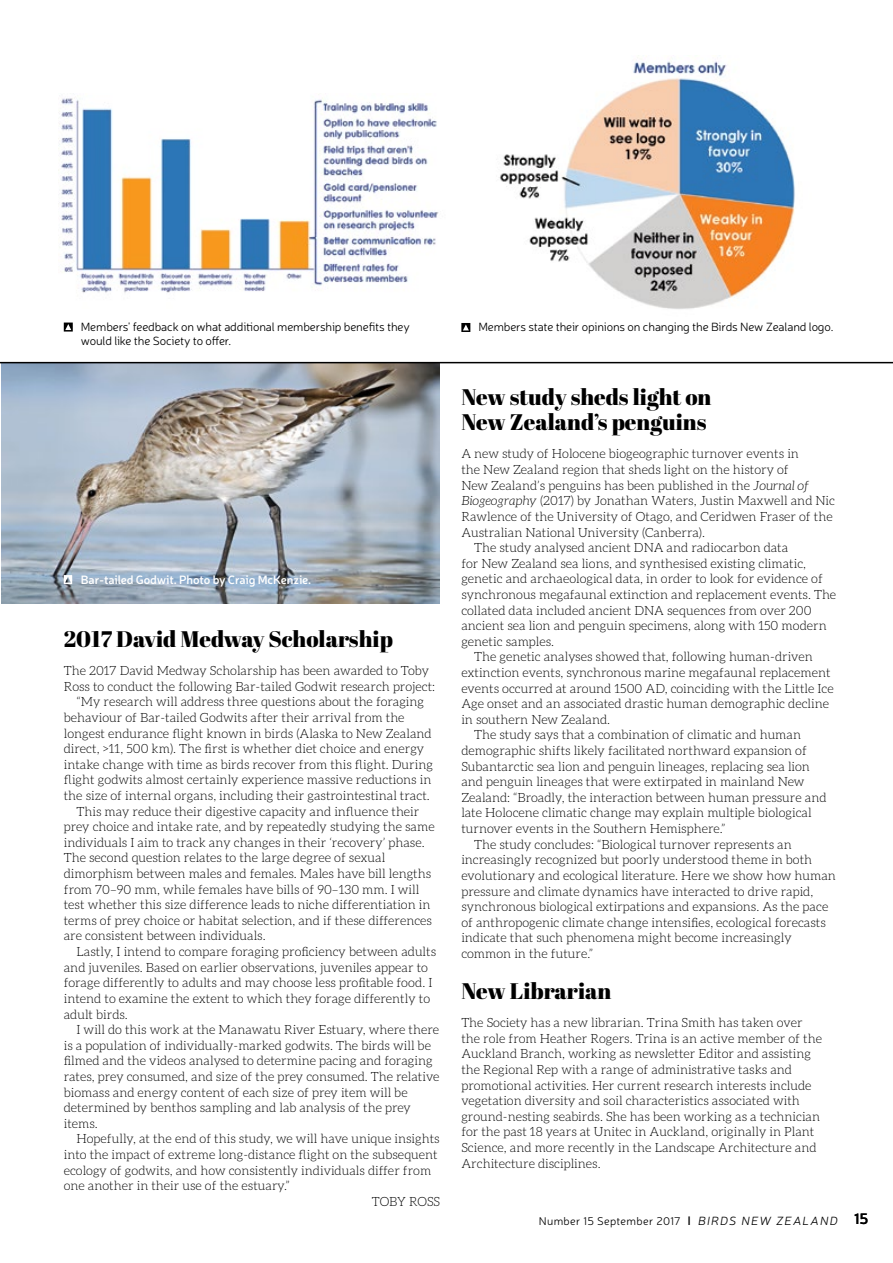
<style>
.page{position:relative;width:893px;height:1263px;background:#fff}
.page>*{position:absolute;margin:0;border:0;box-sizing:border-box;transform-origin:0 0}
.t1{font:22.5px/25.5px "Abril Fatface";color:#000}
.t2{font:300 12.75px/15.6px "Aleo";color:#000}
.t3{font:300 12px/14.2px "Neris";letter-spacing:-.01em;color:#000}
.t4{font:600 12px "Neris";letter-spacing:-.01em;color:#fff}
.t5{font:300 11.25px "Neris";letter-spacing:.03em;color:#000}
.s1{font-style:italic}
.s2{font-family:"DIN";font-weight:500;font-size:12px}
.s3{font-style:italic;font-size:12px}
.s4{font-weight:600;font-size:15px}
</style>
<div class="page">
<img style="left:59px;top:98px;width:380px;height:195px">
<img style="left:499px;top:61px;width:296px;height:248px">
<img style="left:1px;top:363px;width:438px;height:240px">
<svg style="left:64px;top:575px;width:8px;height:9px"></svg>
<hr style="left:0;top:362px;width:893px;height:1px;background:#000">
<svg style="left:64px;top:323px;width:9px;height:9px"></svg>
<svg style="left:461px;top:323px;width:9px;height:9px"></svg>
<p class="t3" style="left:81px;top:319px;width:331px">Members' feedback on what additional membership benefits they would like the Society to offer.</p>
<p class="t3" style="left:478px;top:320px;width:356px">Members state their opinions on changing the Birds New Zealand logo.</p>
<p class="t4" style="left:81px;top:571px;width:232px">Bar-tailed Godwit. Photo by Craig McKenzie.</p>
<h1 class="t1" style="left:64px;top:625px;width:331px">2017 David Medway Scholarship</h1>
<p class="t2" style="left:64px;top:663px;width:367px">The 2017 David Medway Scholarship has been awarded to Toby</p>
<p class="t2" style="left:64px;top:678px;width:373px">Ross to conduct the following Bar-tailed Godwit research project:</p>
<p class="t2" style="left:77px;top:694px;width:349px">“My research will address three questions about the foraging</p>
<p class="t2" style="left:64px;top:710px;width:342px">behaviour of Bar-tailed Godwits after their arrival from the</p>
<p class="t2" style="left:64px;top:725px;width:369px">longest endurance flight known in birds (Alaska to New Zealand</p>
<p class="t2" style="left:64px;top:741px;width:362px">direct, &gt;11, 500 km). The first is whether diet choice and energy</p>
<p class="t2" style="left:64px;top:756px;width:371px">intake change with time as birds recover from this flight. During</p>
<p class="t2" style="left:64px;top:772px;width:369px">flight godwits almost certainly experience massive reductions in</p>
<p class="t2" style="left:64px;top:788px;width:368px">the size of internal organs, including their gastrointestinal tract.</p>
<p class="t2" style="left:77px;top:803px;width:344px">This may reduce their digestive capacity and influence their</p>
<p class="t2" style="left:64px;top:819px;width:372px">prey choice and intake rate, and by repeatedly studying the same</p>
<p class="t2" style="left:64px;top:834px;width:362px">individuals I aim to track any changes in their ‘recovery’ phase.</p>
<p class="t2" style="left:64px;top:850px;width:323px">The second question relates to the large degree of sexual</p>
<p class="t2" style="left:64px;top:866px;width:369px">dimorphism between males and females. Males have bill lengths</p>
<p class="t2" style="left:64px;top:881px;width:357px">from 70–90 mm, while females have bills of 90–130 mm. I will</p>
<p class="t2" style="left:64px;top:897px;width:368px">test whether this size difference leads to niche differentiation in</p>
<p class="t2" style="left:64px;top:912px;width:370px">terms of prey choice or habitat selection, and if these differences</p>
<p class="t2" style="left:64px;top:928px;width:203px">are consistent between individuals.</p>
<p class="t2" style="left:77px;top:944px;width:361px">Lastly, I intend to compare foraging proficiency between adults</p>
<p class="t2" style="left:64px;top:959px;width:366px">and juveniles. Based on earlier observations, juveniles appear to</p>
<p class="t2" style="left:64px;top:975px;width:370px">forage differently to adults and may choose less profitable food. I</p>
<p class="t2" style="left:64px;top:990px;width:368px">intend to examine the extent to which they forage differently to</p>
<p class="t2" style="left:64px;top:1006px;width:66px">adult birds.</p>
<p class="t2" style="left:77px;top:1022px;width:364px">I will do this work at the Manawatu River Estuary, where there</p>
<p class="t2" style="left:64px;top:1037px;width:369px">is a population of individually-marked godwits. The birds will be</p>
<p class="t2" style="left:64px;top:1053px;width:370px">filmed and the videos analysed to determine pacing and foraging</p>
<p class="t2" style="left:64px;top:1069px;width:377px">rates, prey consumed, and size of the prey consumed. The relative</p>
<p class="t2" style="left:64px;top:1084px;width:345px">biomass and energy content of each size of prey item will be</p>
<p class="t2" style="left:64px;top:1100px;width:349px">determined by benthos sampling and lab analysis of the prey</p>
<p class="t2" style="left:64px;top:1115px;width:36px">items.</p>
<p class="t2" style="left:77px;top:1131px;width:365px">Hopefully, at the end of this study, we will have unique insights</p>
<p class="t2" style="left:64px;top:1147px;width:375px">into the impact of extreme long-distance flight on the subsequent</p>
<p class="t2" style="left:64px;top:1162px;width:369px">ecology of godwits, and how consistently individuals differ from</p>
<p class="t2" style="left:64px;top:1178px;width:228px">one another in their use of the estuary.”</p>
<p class="t2" style="left:372px;top:1193px;width:70px">TOBY ROSS</p>
<h1 class="t1" style="left:461px;top:383px;width:252px">New study sheds light on<br>New Zealand’s penguins</h1>
<p class="t2" style="left:461px;top:446px;width:339px">A new study of Holocene biogeographic turnover events in</p>
<p class="t2" style="left:461px;top:462px;width:329px">the New Zealand region that sheds light on the history of</p>
<p class="t2" style="left:461px;top:477px;width:349px">New Zealand’s penguins has been published in the <span class="s1">Journal of</span></p>
<p class="t2" style="left:461px;top:493px;width:375px"><span class="s1">Biogeography</span> (2017) by Jonathan Waters, Justin Maxwell and Nic</p>
<p class="t2" style="left:461px;top:509px;width:373px">Rawlence of the University of Otago, and Ceridwen Fraser of the</p>
<p class="t2" style="left:461px;top:524px;width:245px">Australian National University (Canberra).</p>
<p class="t2" style="left:474px;top:540px;width:316px">The study analysed ancient DNA and radiocarbon data</p>
<p class="t2" style="left:461px;top:555px;width:346px">for New Zealand sea lions, and synthesised existing climatic,</p>
<p class="t2" style="left:461px;top:571px;width:363px">genetic and archaeological data, in order to look for evidence of</p>
<p class="t2" style="left:461px;top:587px;width:376px">synchronous megafaunal extinction and replacement events. The</p>
<p class="t2" style="left:461px;top:602px;width:352px">collated data included ancient DNA sequences from over 200</p>
<p class="t2" style="left:461px;top:618px;width:367px">ancient sea lion and penguin specimens, along with 150 modern</p>
<p class="t2" style="left:461px;top:633px;width:94px">genetic samples.</p>
<p class="t2" style="left:474px;top:649px;width:340px">The genetic analyses showed that, following human-driven</p>
<p class="t2" style="left:461px;top:665px;width:371px">extinction events, synchronous marine megafaunal replacement</p>
<p class="t2" style="left:461px;top:680px;width:374px">events occurred at around 1500 AD, coinciding with the Little Ice</p>
<p class="t2" style="left:461px;top:696px;width:369px">Age onset and an associated drastic human demographic decline</p>
<p class="t2" style="left:461px;top:711px;width:150px">in southern New Zealand.</p>
<p class="t2" style="left:474px;top:727px;width:328px">The study says that a combination of climatic and human</p>
<p class="t2" style="left:461px;top:743px;width:347px">demographic shifts likely facilitated northward expansion of</p>
<p class="t2" style="left:461px;top:758px;width:350px">Subantarctic sea lion and penguin lineages, replacing sea lion</p>
<p class="t2" style="left:461px;top:774px;width:345px">and penguin lineages that were extirpated in mainland New</p>
<p class="t2" style="left:461px;top:789px;width:367px">Zealand: “Broadly, the interaction between human pressure and</p>
<p class="t2" style="left:461px;top:805px;width:352px">late Holocene climatic change may explain multiple biological</p>
<p class="t2" style="left:461px;top:821px;width:266px">turnover events in the Southern Hemisphere.”</p>
<p class="t2" style="left:474px;top:836px;width:319px">The study concludes: “Biological turnover represents an</p>
<p class="t2" style="left:461px;top:852px;width:352px">increasingly recognized but poorly understood theme in both</p>
<p class="t2" style="left:461px;top:867px;width:376px">evolutionary and ecological literature. Here we show how human</p>
<p class="t2" style="left:461px;top:883px;width:353px">pressure and climate dynamics have interacted to drive rapid,</p>
<p class="t2" style="left:461px;top:899px;width:368px">synchronous biological extirpations and expansions. As the pace</p>
<p class="t2" style="left:461px;top:914px;width:366px">of anthropogenic climate change intensifies, ecological forecasts</p>
<p class="t2" style="left:461px;top:930px;width:332px">indicate that such phenomena might become increasingly</p>
<p class="t2" style="left:461px;top:946px;width:133px">common in the future.”</p>
<h1 class="t1" style="left:461px;top:977px;width:152px">New Librarian</h1>
<p class="t2" style="left:461px;top:1015px;width:362px">The Society has a new librarian. Trina Smith has taken over the role from Heather Rogers. Trina is an active member of the Auckland Branch, working as newsletter Editor and assisting the Regional Rep with a range of administrative tasks and promotional activities. Her current research interests include vegetation diversity and soil characteristics associated with ground-nesting seabirds. She has been working as a technician for the past 18 years at Unitec in Auckland, originally in Plant Science, and more recently in the Landscape Architecture and Architecture disciplines.</p>
<p class="t5" style="left:539px;top:1213px;width:331px">Number 15 September 2017 <span class="s2">I</span> <span class="s3">BIRDS NEW ZEALAND</span> <span class="s4">15</span></p>
</div>
